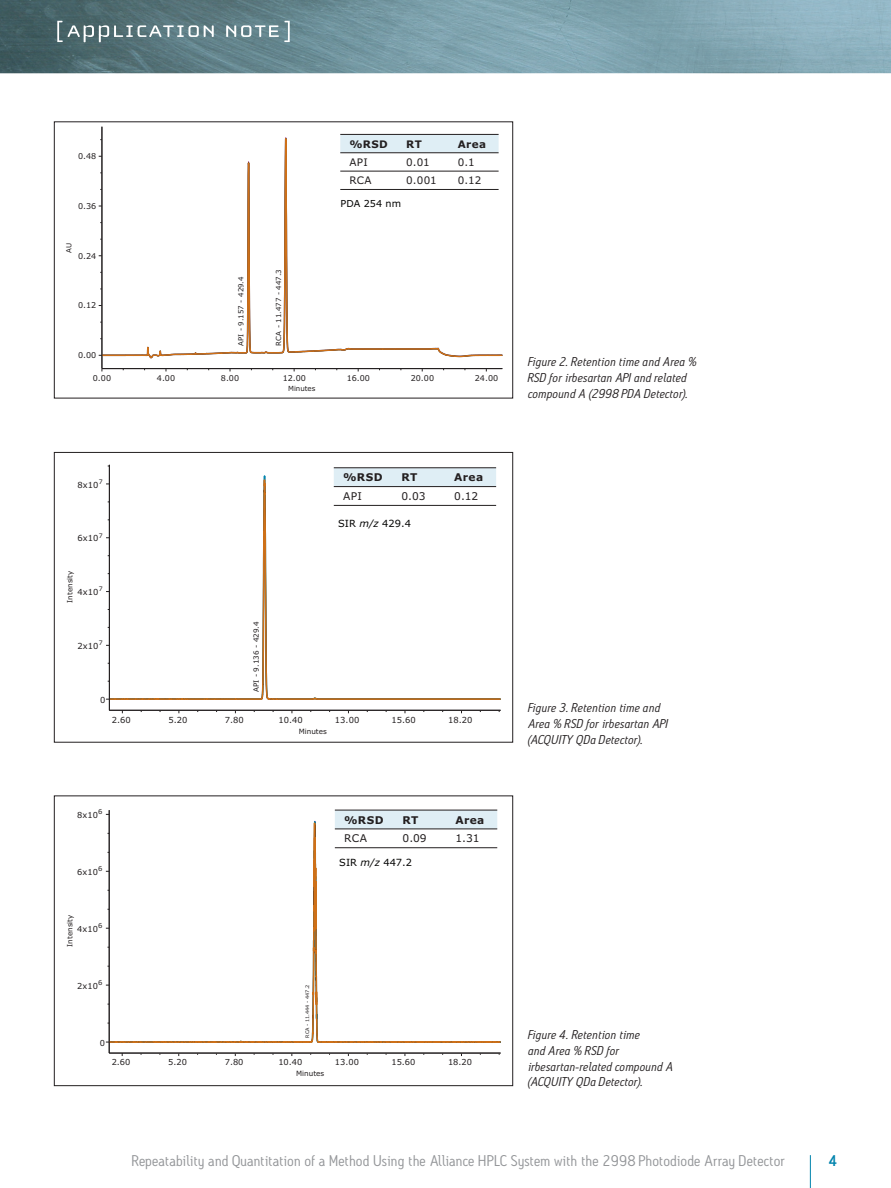
<style>
.page{position:relative;width:891px;height:1188px;background:#fff}
.page>*{position:absolute;margin:0;border:0;box-sizing:border-box;transform-origin:0 0}
.t1{font:15px "Antitled OT";letter-spacing:.01em;color:#939598;scale:1.05 1}
.t2{font:500 15px "Antitled OT";color:#0083ad;scale:1.05 1}
.t3{font:italic 12.3px/15.8px "Antitled OT";letter-spacing:.02em;color:#231f20;scale:1.05 1}
.t4{font:10.65px "Verdana";letter-spacing:.015em;color:#231f20}
.t5{font:700 10.65px "Verdana";letter-spacing:.035em;color:#231f20}
.t6{font:10.35px "Verdana";letter-spacing:.015em;color:#231f20}
.t7{font:700 10.35px "Verdana";letter-spacing:.035em;color:#231f20}
.t8{font:9.9px "Verdana";color:#050504}
.t9{font:9.6px "Verdana";color:#050504}
.t10{font:8.4px "Verdana";color:#231f20}
.t11{font:8.25px "Verdana";color:#231f20}
.t12{font:8.1px "Verdana";color:#231f20}
.t13{font:7.2px "Verdana";color:#231f20}
.t14{font:7.05px "Verdana";color:#231f20}
.t15{font:6.75px "Verdana";color:#231f20}
.t16{font:6.15px "Verdana";color:#231f20}
.t17{font:4.95px "Verdana";color:#231f20}
.s1{font-style:italic}
</style>
<div class="page">
<hr style="left:810px;top:1155px;width:1px;height:33px;background:#0083ad">
<img style="left:0;top:0;width:891px;height:73px">
<svg style="left:57px;top:21px;width:157px;height:21px"></svg>
<svg style="left:226px;top:21px;width:64px;height:21px"></svg>
<svg style="left:103px;top:133px;width:399px;height:226px"></svg>
<hr style="left:102px;top:127px;width:1px;height:242px;background:#231f20">
<hr style="left:102px;top:368px;width:400px;height:1px;background:#231f20">
<hr style="left:499px;top:134px;width:1px;height:53px;background:#fff">
<div style="left:340px;top:135px;width:159px;height:18px;background:#dfeef5"></div>
<hr style="left:340px;top:153px;width:57px;height:1px;background:#231f20">
<hr style="left:397px;top:153px;width:52px;height:1px;background:#231f20">
<hr style="left:449px;top:153px;width:50px;height:1px;background:#231f20">
<hr style="left:340px;top:171px;width:57px;height:1px;background:#231f20">
<hr style="left:397px;top:171px;width:52px;height:1px;background:#231f20">
<hr style="left:449px;top:171px;width:50px;height:1px;background:#231f20">
<hr style="left:340px;top:189px;width:57px;height:1px;background:#231f20">
<hr style="left:397px;top:189px;width:52px;height:1px;background:#231f20">
<hr style="left:449px;top:189px;width:50px;height:1px;background:#231f20">
<hr style="left:340px;top:134px;width:57px;height:1px;background:#231f20">
<hr style="left:397px;top:134px;width:52px;height:1px;background:#231f20">
<hr style="left:449px;top:134px;width:50px;height:1px;background:#231f20">
<div style="left:54px;top:121px;width:459px;height:277px;border:1px solid #231f20"></div>
<svg style="left:110px;top:467px;width:390px;height:243px"></svg>
<hr style="left:109px;top:465px;width:1px;height:245px;background:#231f20">
<hr style="left:109px;top:710px;width:392px;height:1px;background:#231f20">
<div style="left:334px;top:469px;width:162px;height:17px;background:#dfeef5"></div>
<hr style="left:334px;top:486px;width:58px;height:1px;background:#231f20">
<hr style="left:392px;top:486px;width:53px;height:1px;background:#231f20">
<hr style="left:445px;top:486px;width:51px;height:1px;background:#231f20">
<hr style="left:334px;top:505px;width:58px;height:1px;background:#231f20">
<hr style="left:392px;top:505px;width:53px;height:1px;background:#231f20">
<hr style="left:445px;top:505px;width:51px;height:1px;background:#231f20">
<hr style="left:334px;top:468px;width:58px;height:1px;background:#231f20">
<hr style="left:392px;top:468px;width:53px;height:1px;background:#231f20">
<hr style="left:445px;top:468px;width:51px;height:1px;background:#231f20">
<div style="left:54px;top:452px;width:459px;height:291px;border:1px solid #231f20"></div>
<svg style="left:110px;top:820px;width:390px;height:233px"></svg>
<hr style="left:109px;top:810px;width:1px;height:243px;background:#231f20">
<hr style="left:109px;top:1053px;width:392px;height:1px;background:#231f20">
<hr style="left:333px;top:809px;width:1px;height:37px;background:#fff">
<div style="left:335px;top:811px;width:162px;height:18px;background:#dfeef5"></div>
<hr style="left:335px;top:829px;width:58px;height:1px;background:#231f20">
<hr style="left:393px;top:829px;width:53px;height:1px;background:#231f20">
<hr style="left:446px;top:829px;width:51px;height:1px;background:#231f20">
<hr style="left:335px;top:847px;width:58px;height:1px;background:#231f20">
<hr style="left:393px;top:847px;width:53px;height:1px;background:#231f20">
<hr style="left:446px;top:847px;width:51px;height:1px;background:#231f20">
<hr style="left:335px;top:810px;width:58px;height:1px;background:#231f20">
<hr style="left:393px;top:810px;width:53px;height:1px;background:#231f20">
<hr style="left:446px;top:810px;width:51px;height:1px;background:#231f20">
<div style="left:54px;top:796px;width:459px;height:290px;border:1px solid #231f20"></div>
<p class="t12" style="left:78px;top:151px;width:20px">0.48</p>
<p class="t12" style="left:78px;top:201px;width:20px">0.36</p>
<p class="t14" style="left:65px;top:253px;width:11px;rotate:-90deg">AU</p>
<p class="t12" style="left:78px;top:250px;width:20px">0.24</p>
<p class="t12" style="left:78px;top:300px;width:20px">0.12</p>
<p class="t12" style="left:78px;top:350px;width:20px">0.00</p>
<p class="t14" style="left:236px;top:346px;width:71px;rotate:-90deg">API - 9.157 - 429.4</p>
<p class="t14" style="left:274px;top:346px;width:78px;rotate:-90deg">RCA - 11.477 - 447.3</p>
<p class="t7" style="left:349px;top:137px;width:40px">%RSD</p>
<p class="t7" style="left:406px;top:137px;width:17px">RT</p>
<p class="t7" style="left:458px;top:137px;width:30px">Area</p>
<p class="t6" style="left:349px;top:156px;width:20px">API</p>
<p class="t6" style="left:406px;top:156px;width:25px">0.01</p>
<p class="t6" style="left:458px;top:156px;width:18px">0.1</p>
<p class="t6" style="left:349px;top:174px;width:24px">RCA</p>
<p class="t6" style="left:406px;top:174px;width:32px">0.001</p>
<p class="t6" style="left:458px;top:174px;width:25px">0.12</p>
<p class="t9" style="left:341px;top:198px;width:62px">PDA 254 nm</p>
<p class="t12" style="left:93px;top:373px;width:20px">0.00</p>
<p class="t12" style="left:157px;top:373px;width:20px">4.00</p>
<p class="t12" style="left:221px;top:373px;width:20px">8.00</p>
<p class="t12" style="left:283px;top:373px;width:25px">12.00</p>
<p class="t12" style="left:347px;top:373px;width:25px">16.00</p>
<p class="t12" style="left:411px;top:373px;width:25px">20.00</p>
<p class="t12" style="left:475px;top:373px;width:25px">24.00</p>
<p class="t10" style="left:78px;top:479px;width:22px">8x10</p>
<p class="t16" style="left:99px;top:478px;width:5px">7</p>
<p class="t10" style="left:78px;top:533px;width:22px">6x10</p>
<p class="t16" style="left:99px;top:531px;width:5px">7</p>
<p class="t13" style="left:65px;top:603px;width:34px;rotate:-90deg">Intensity</p>
<p class="t10" style="left:78px;top:587px;width:22px">4x10</p>
<p class="t16" style="left:99px;top:585px;width:5px">7</p>
<p class="t10" style="left:78px;top:641px;width:22px">2x10</p>
<p class="t16" style="left:99px;top:639px;width:5px">7</p>
<p class="t10" style="left:100px;top:694px;width:7px">0</p>
<p class="t14" style="left:288px;top:384px;width:29px">Minutes</p>
<p class="t5" style="left:343px;top:470px;width:41px">%RSD</p>
<p class="t5" style="left:402px;top:470px;width:17px">RT</p>
<p class="t5" style="left:454px;top:470px;width:30px">Area</p>
<p class="t4" style="left:343px;top:489px;width:20px">API</p>
<p class="t4" style="left:402px;top:489px;width:26px">0.03</p>
<p class="t4" style="left:454px;top:489px;width:26px">0.12</p>
<p class="t8" style="left:338px;top:517px;width:74px">SIR <span class="s1">m/z</span> 429.4</p>
<p class="t13" style="left:252px;top:692px;width:72px;rotate:-90deg">API - 9.136 - 429.4</p>
<p class="t10" style="left:112px;top:714px;width:21px">2.60</p>
<p class="t10" style="left:168px;top:714px;width:21px">5.20</p>
<p class="t10" style="left:225px;top:714px;width:21px">7.80</p>
<p class="t10" style="left:278px;top:714px;width:26px">10.40</p>
<p class="t10" style="left:335px;top:714px;width:26px">13.00</p>
<p class="t10" style="left:392px;top:714px;width:26px">15.60</p>
<p class="t10" style="left:448px;top:714px;width:26px">18.20</p>
<p class="t15" style="left:98px;top:807px;width:6px">6</p>
<p class="t11" style="left:77px;top:810px;width:22px">8x10</p>
<p class="t15" style="left:98px;top:864px;width:6px">6</p>
<p class="t11" style="left:77px;top:867px;width:22px">6x10</p>
<p class="t13" style="left:65px;top:947px;width:34px;rotate:-90deg">Intensity</p>
<p class="t15" style="left:98px;top:921px;width:6px">6</p>
<p class="t11" style="left:77px;top:924px;width:22px">4x10</p>
<p class="t15" style="left:98px;top:978px;width:6px">6</p>
<p class="t11" style="left:77px;top:981px;width:22px">2x10</p>
<p class="t11" style="left:100px;top:1037px;width:7px">0</p>
<p class="t13" style="left:299px;top:726px;width:30px">Minutes</p>
<p class="t5" style="left:344px;top:813px;width:41px">%RSD</p>
<p class="t5" style="left:403px;top:813px;width:17px">RT</p>
<p class="t5" style="left:455px;top:813px;width:30px">Area</p>
<p class="t4" style="left:344px;top:832px;width:24px">RCA</p>
<p class="t4" style="left:403px;top:832px;width:26px">0.09</p>
<p class="t4" style="left:455px;top:832px;width:26px">1.31</p>
<p class="t8" style="left:339px;top:856px;width:74px">SIR <span class="s1">m/z</span> 447.2</p>
<p class="t17" style="left:304px;top:1038px;width:55px;rotate:-90deg">RCA - 11.444 - 447.2</p>
<p class="t11" style="left:112px;top:1057px;width:20px">2.60</p>
<p class="t11" style="left:168px;top:1057px;width:20px">5.20</p>
<p class="t11" style="left:225px;top:1057px;width:20px">7.80</p>
<p class="t11" style="left:278px;top:1057px;width:26px">10.40</p>
<p class="t11" style="left:335px;top:1057px;width:26px">13.00</p>
<p class="t11" style="left:391px;top:1057px;width:26px">15.60</p>
<p class="t11" style="left:448px;top:1057px;width:26px">18.20</p>
<p class="t13" style="left:296px;top:1068px;width:30px">Minutes</p>
<p class="t3" style="left:528px;top:354px;width:162px">Figure 2. Retention time and Area %<br>RSD for irbesartan API and related compound A (2998 PDA Detector).</p>
<p class="t3" style="left:528px;top:700px;width:135px">Figure 3. Retention time and<br>Area % RSD for irbesartan API (ACQUITY QDa Detector).</p>
<p class="t3" style="left:528px;top:1027px;width:140px">Figure 4. Retention time<br>and Area % RSD for irbesartan-related compound A (ACQUITY QDa Detector).</p>
<p class="t1" style="left:132px;top:1151px;width:623px">Repeatability and Quantitation of a Method Using the Alliance HPLC System with the 2998 Photodiode Array Detector</p>
<p class="t2" style="left:829px;top:1151px;width:10px">4</p>
</div>
